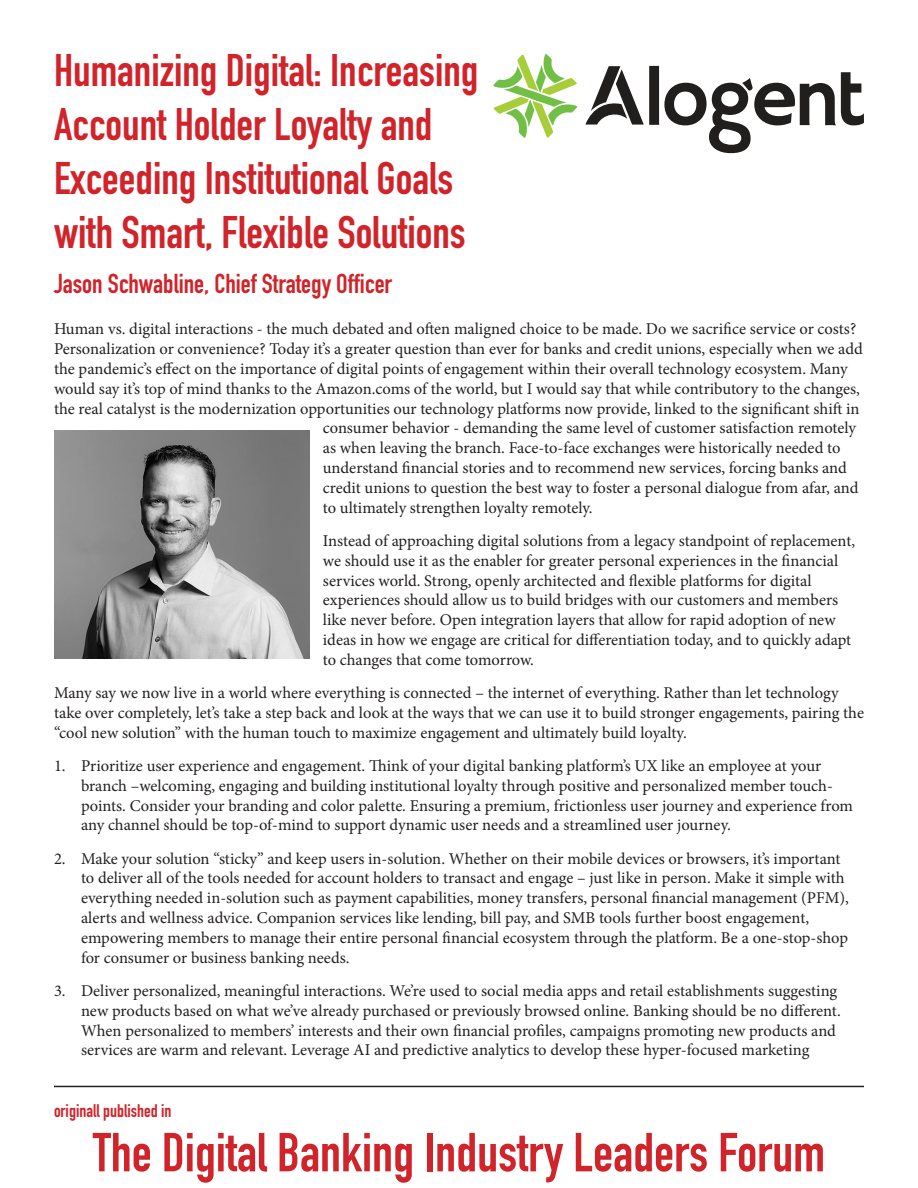
<style>
.page{position:relative;width:918px;height:1188px;background:#fff}
.page>*{position:absolute;margin:0;border:0;box-sizing:border-box;transform-origin:0 0}
.t1{font:700 54px "DIN Condensed";color:#d1232a}
.t2{font:700 45px/54px "DIN Condensed";color:#d1232a}
.t3{font:700 27px "DIN Condensed";color:#d1232a}
.t4{font:700 18px "DIN Condensed";color:#d1232a}
.t5{font:16.5px/19.8px "Minion Pro";color:#231f20}
</style>
<div class="page">
<hr style="left:54px;top:1086px;width:810px;height:1px;background:#231f20">
<img style="left:54px;top:430px;width:255px;height:229px">
<svg style="left:585px;top:66px;width:279px;height:87px"></svg>
<svg style="left:493px;top:54px;width:84px;height:84px"></svg>
<p class="t2" style="left:54px;top:43px;width:426px">Humanizing Digital: Increasing<br>Account Holder Loyalty and<br>Exceeding Institutional Goals with Smart, Flexible Solutions</p>
<p class="t3" style="left:54px;top:265px;width:340px">Jason Schwabline, Chief Strategy Officer</p>
<p class="t5" style="left:54px;top:319px;width:804px">Human vs. digital interactions - the much debated and often maligned choice to be made. Do we sacrifice service or costs?</p>
<p class="t5" style="left:54px;top:339px;width:810px">Personalization or convenience? Today it’s a greater question than ever for banks and credit unions, especially when we add</p>
<p class="t5" style="left:54px;top:359px;width:795px">the pandemic’s effect on the importance of digital points of engagement within their overall technology ecosystem. Many</p>
<p class="t5" style="left:54px;top:379px;width:807px">would say it’s top of mind thanks to the Amazon.coms of the world, but I would say that while contributory to the changes,</p>
<p class="t5" style="left:54px;top:399px;width:807px">the real catalyst is the modernization opportunities our technology platforms now provide, linked to the significant shift in</p>
<p class="t5" style="left:323px;top:418px;width:535px">consumer behavior - demanding the same level of customer satisfaction remotely</p>
<p class="t5" style="left:323px;top:438px;width:519px">as when leaving the branch. Face-to-face exchanges were historically needed to</p>
<p class="t5" style="left:323px;top:458px;width:526px">understand financial stories and to recommend new services, forcing banks and</p>
<p class="t5" style="left:323px;top:478px;width:537px">credit unions to question the best way to foster a personal dialogue from afar, and</p>
<p class="t5" style="left:323px;top:498px;width:271px">to ultimately strengthen loyalty remotely.</p>
<p class="t5" style="left:323px;top:531px;width:534px">Instead of approaching digital solutions from a legacy standpoint of replacement, we should use it as the enabler for greater personal experiences in the financial services world. Strong, openly architected and flexible platforms for digital experiences should allow us to build bridges with our customers and members like never before. Open integration layers that allow for rapid adoption of new ideas in how we engage are critical for differentiation today, and to quickly adapt to changes that come tomorrow.</p>
<p class="t5" style="left:54px;top:683px;width:812px">Many say we now live in a world where everything is connected – the internet of everything. Rather than let technology take over completely, let’s take a step back and look at the ways that we can use it to build stronger engagements, pairing the “cool new solution” with the human touch to maximize engagement and ultimately build loyalty.</p>
<p class="t5" style="left:81px;top:756px;width:774px;text-indent:-27px">1. Prioritize user experience and engagement. Think of your digital banking platform’s UX like an employee at your branch –welcoming, engaging and building institutional loyalty through positive and personalized member touch&shy;points. Consider your branding and color palette. Ensuring a premium, frictionless user journey and experience from any channel should be top-of-mind to support dynamic user needs and a streamlined user journey.</p>
<p class="t5" style="left:81px;top:849px;width:770px;text-indent:-27px">2. Make your solution “sticky” and keep users in-solution. Whether on their mobile devices or browsers, it’s important to deliver all of the tools needed for account holders to transact and engage – just like in person. Make it simple with everything needed in-solution such as payment capabilities, money transfers, personal financial management (PFM), alerts and wellness advice. Companion services like lending, bill pay, and SMB tools further boost engagement, empowering members to manage their entire personal financial ecosystem through the platform. Be a one-stop-shop for consumer or business banking needs.</p>
<p class="t5" style="left:81px;top:981px;width:761px;text-indent:-27px">3. Deliver personalized, meaningful interactions. We’re used to social media apps and retail establishments suggesting new products based on what we’ve already purchased or previously browsed online. Banking should be no different.<br>When personalized to members’ interests and their own financial profiles, campaigns promoting new products and services are warm and relevant. Leverage AI and predictive analytics to develop these hyper-focused marketing</p>
<p class="t4" style="left:54px;top:1099px;width:119px">originall published in</p>
<p class="t1" style="left:93px;top:1116px;width:734px">The Digital Banking Industry Leaders Forum</p>
</div>
